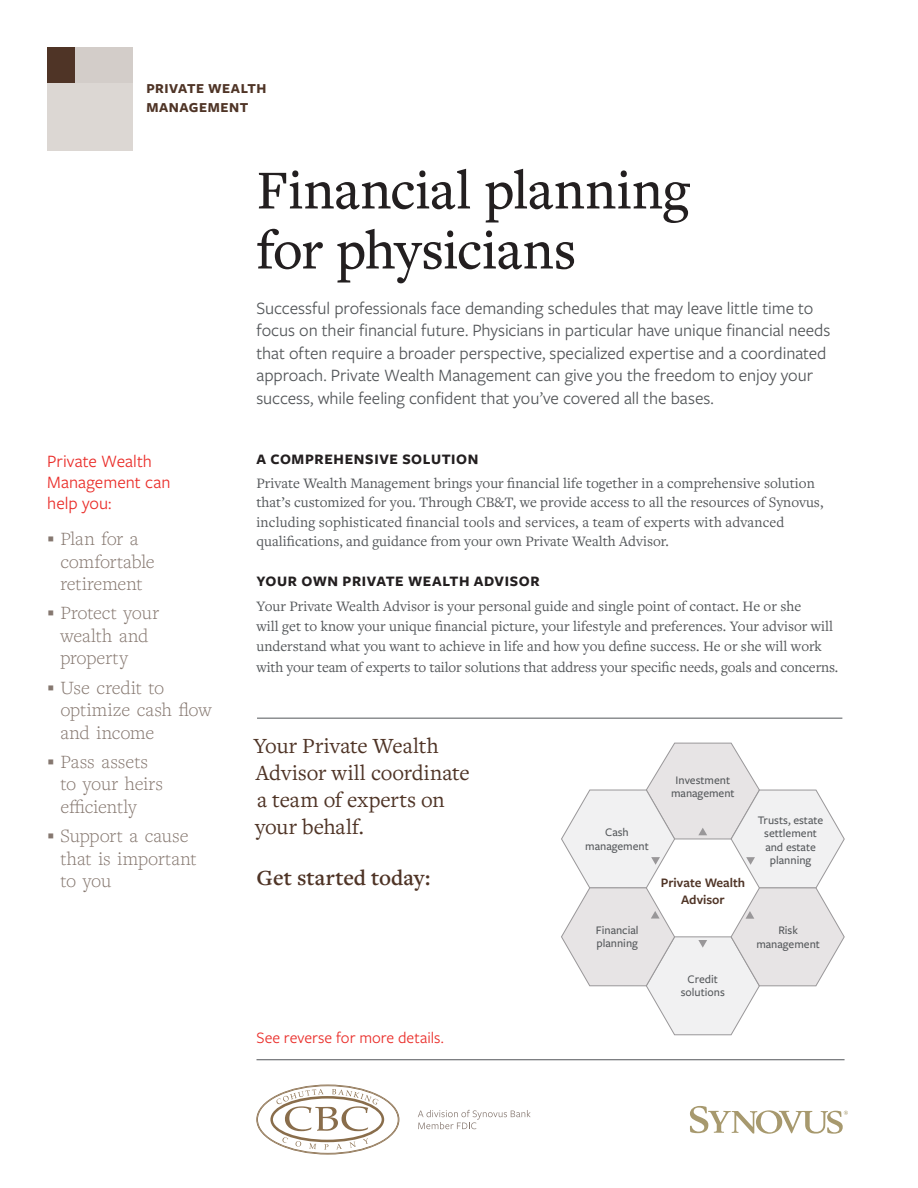
<style>
.page{position:relative;width:918px;height:1188px;background:#fff}
.page>*{position:absolute;margin:0;border:0;box-sizing:border-box;transform-origin:0 0}
.t1{font:500 57px/60px "Freight Text Pro";letter-spacing:-.01em;color:#231f20}
.t2{font:22.5px/27px "Freight Text Pro";color:#4f3426}
.t3{font:600 22.5px "Freight Text Pro";color:#4f3426}
.t4{font:300 19.5px/22.5px "Freight Text Pro";letter-spacing:-.005em;color:#85776f}
.t5{font:18px/22.5px "Freight Sans Pro";letter-spacing:-.005em;color:#535659}
.t6{font:18px/21px "Freight Sans Pro";color:#ea2e2a}
.t7{font:16.5px "Freight Sans Pro";color:#ea2e2a}
.t8{font:15px/19.5px "Freight Text Pro";color:#535659}
.t9{font:700 15px "Freight Sans Pro";letter-spacing:.04em;color:#231f20}
.t10{font:700 14.25px/18.8px "Freight Sans Pro";letter-spacing:.035em;color:#4f3426}
.t11{font:600 13.5px/16.5px "Freight Sans Pro";color:#4f3426;text-align:center}
.t12{font:500 12px/13.5px "Freight Sans Pro";color:#535659;text-align:center}
</style>
<div class="page">
<svg style="left:690px;top:1106px;width:158px;height:28px"></svg>
<div style="left:47px;top:78px;width:86px;height:73px;background:#dcd7d3"></div>
<div style="left:74px;top:47px;width:59px;height:36px;background:#d3cdc9"></div>
<div style="left:47px;top:47px;width:27px;height:36px;background:#4f3426"></div>
<svg style="left:561px;top:743px;width:284px;height:292px"></svg>
<hr style="left:256px;top:1059px;width:589px;height:1px;background:#535659">
<hr style="left:257px;top:718px;width:585px;height:1px;background:#535659">
<svg style="left:256px;top:1085px;width:143px;height:70px"></svg>
<svg style="left:418px;top:1110px;width:113px;height:19px"></svg>
<p class="t10" style="left:146px;top:78px;width:122px">PRIVATE WEALTH<br>MANAGEMENT</p>
<p class="t6" style="left:47px;top:450px;width:125px">Private Wealth<br>Management can help you:</p>
<h3 class="t4" style="left:60px;top:527px;width:96px;text-indent:-13px">▪ Plan for a comfortable retirement</h3>
<h3 class="t4" style="left:60px;top:601px;width:100px;text-indent:-13px">▪ Protect your wealth and property</h3>
<h3 class="t4" style="left:60px;top:676px;width:153px;text-indent:-13px">▪ Use credit to optimize cash flow and income</h3>
<h3 class="t4" style="left:60px;top:750px;width:104px;text-indent:-13px">▪ Pass assets to your heirs efficiently</h3>
<h3 class="t4" style="left:60px;top:824px;width:138px;text-indent:-13px">▪ Support a cause that is important to you</h3>
<h1 class="t1" style="left:256px;top:158px;width:435px">Financial planning for physicians</h1>
<p class="t5" style="left:256px;top:296px;width:575px">Successful professionals face demanding schedules that may leave little time to focus on their financial future. Physicians in particular have unique financial needs that often require a broader perspective, specialized expertise and a coordinated approach. Private Wealth Management can give you the freedom to enjoy your success, while feeling confident that you’ve covered all the bases.</p>
<p class="t9" style="left:256px;top:448px;width:223px">A COMPREHENSIVE SOLUTION</p>
<p class="t8" style="left:256px;top:473px;width:568px">Private Wealth Management brings your financial life together in a comprehensive solution that’s customized for you. Through CB&amp;T, we provide access to all the resources of Synovus, including sophisticated financial tools and services, a team of experts with advanced qualifications, and guidance from your own Private Wealth Advisor.</p>
<p class="t9" style="left:256px;top:571px;width:285px">YOUR OWN PRIVATE WEALTH ADVISOR</p>
<p class="t8" style="left:256px;top:595px;width:583px;line-height:20.2px">Your Private Wealth Advisor is your personal guide and single point of contact. He or she<br>will get to know your unique financial picture, your lifestyle and preferences. Your advisor will understand what you want to achieve in life and how you define success. He or she will work with your team of experts to tailor solutions that address your specific needs, goals and concerns.</p>
<h2 class="t2" style="left:254px;top:732px;width:218px">Your Private Wealth<br>Advisor will coordinate a team of experts on your behalf.</h2>
<h2 class="t3" style="left:257px;top:862px;width:175px">Get started today:</h2>
<p class="t7" style="left:256px;top:1026px;width:189px">See reverse for more details.</p>
<p class="t12" style="left:585px;top:825px;width:65px">Cash management</p>
<p class="t12" style="left:596px;top:923px;width:44px;text-align:left">Financial planning</p>
<p class="t12" style="left:671px;top:773px;width:65px">Investment management</p>
<p class="t11" style="left:661px;top:874px;width:86px">Private Wealth<br>Advisor</p>
<p class="t12" style="left:681px;top:972px;width:46px">Credit solutions</p>
<p class="t12" style="left:758px;top:812px;width:67px">Trusts, estate settlement and estate planning</p>
<p class="t12" style="left:756px;top:923px;width:65px">Risk management</p>
</div>
